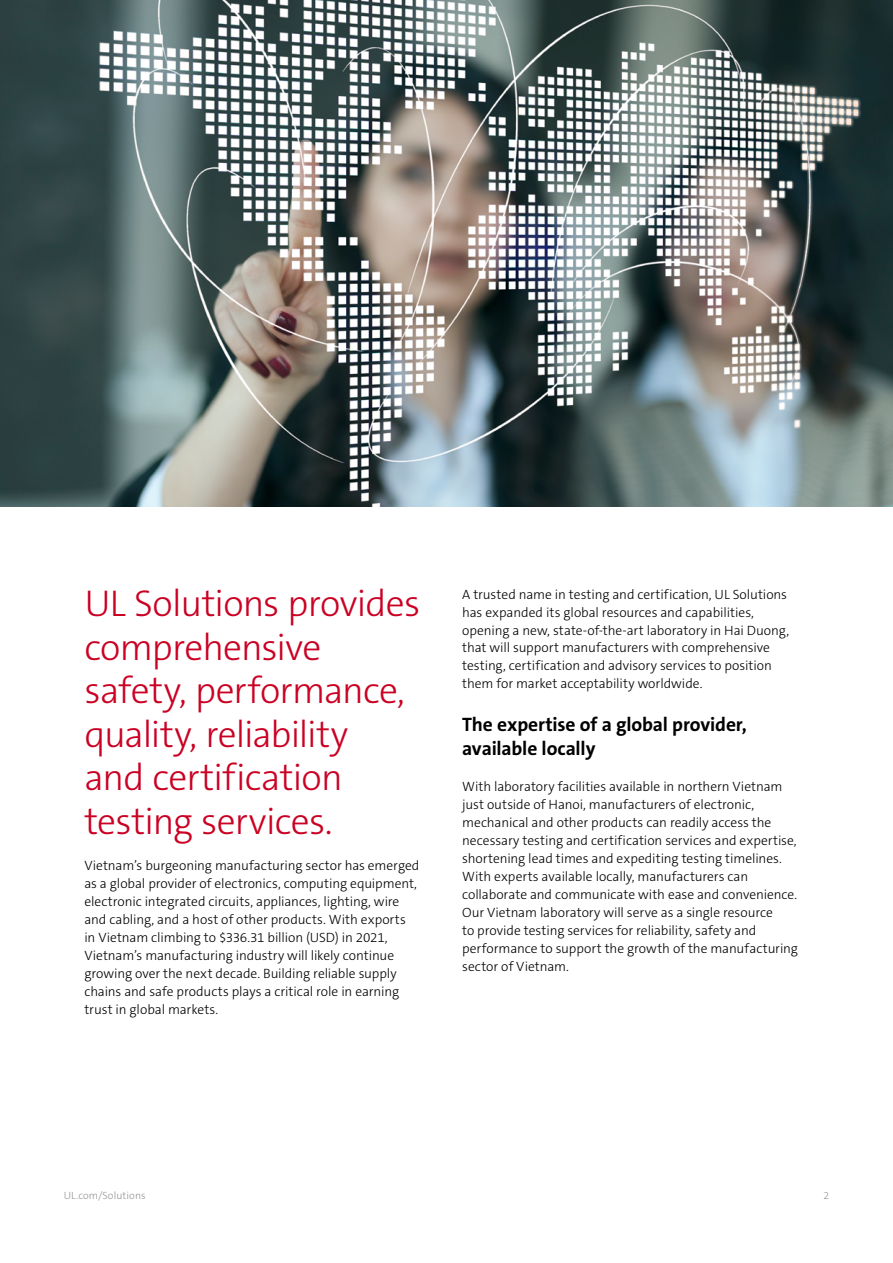
<style>
.page{position:relative;width:893px;height:1263px;background:#fff}
.page>*{position:absolute;margin:0;border:0;box-sizing:border-box;transform-origin:0 0}
.t1{font:300 37.5px/43.5px "The Sans C5";letter-spacing:-.02em;color:#ca0123}
.t2{font:700 19.5px/24px "The Sans C5";letter-spacing:-.005em;color:#000}
.t3{font:300 13.5px/18px "The Sans C5";letter-spacing:-.005em;color:#000}
.t4{font:300 10.5px "The Sans C5";letter-spacing:.005em;color:#939598}
</style>
<div class="page">
<img style="left:0;top:0;width:893px;height:506px">
<h1 class="t1" style="left:84px;top:582px;width:337px">UL Solutions provides comprehensive safety, performance, quality, reliability<br>and certification testing services.</h1>
<p class="t3" style="left:84px;top:856px;width:337px">Vietnam’s burgeoning manufacturing sector has emerged as a global provider of electronics, computing equipment, electronic integrated circuits, appliances, lighting, wire and cabling, and a host of other products. With exports in Vietnam climbing to $336.31 billion (USD) in 2021, Vietnam’s manufacturing industry will likely continue growing over the next decade. Building reliable supply chains and safe products plays a critical role in earning trust in global markets.</p>
<p class="t3" style="left:462px;top:585px;width:328px">A trusted name in testing and certification, UL Solutions has expanded its global resources and capabilities, opening a new, state-of-the-art laboratory in Hai Duong, that will support manufacturers with comprehensive testing, certification and advisory services to position them for market acceptability worldwide.</p>
<h2 class="t2" style="left:462px;top:712px;width:286px">The expertise of a global provider, available locally</h2>
<p class="t3" style="left:462px;top:777px;width:337px">With laboratory facilities available in northern Vietnam just outside of Hanoi, manufacturers of electronic, mechanical and other products can readily access the necessary testing and certification services and expertise, shortening lead times and expediting testing timelines.<br>With experts available locally, manufacturers can collaborate and communicate with ease and convenience.<br>Our Vietnam laboratory will serve as a single resource<br>to provide testing services for reliability, safety and performance to support the growth of the manufacturing sector of Vietnam.</p>
<p class="t4" style="left:64px;top:1189px;width:83px">UL.com/Solutions</p>
<p class="t4" style="left:823px;top:1189px;width:7px">2</p>
</div>
